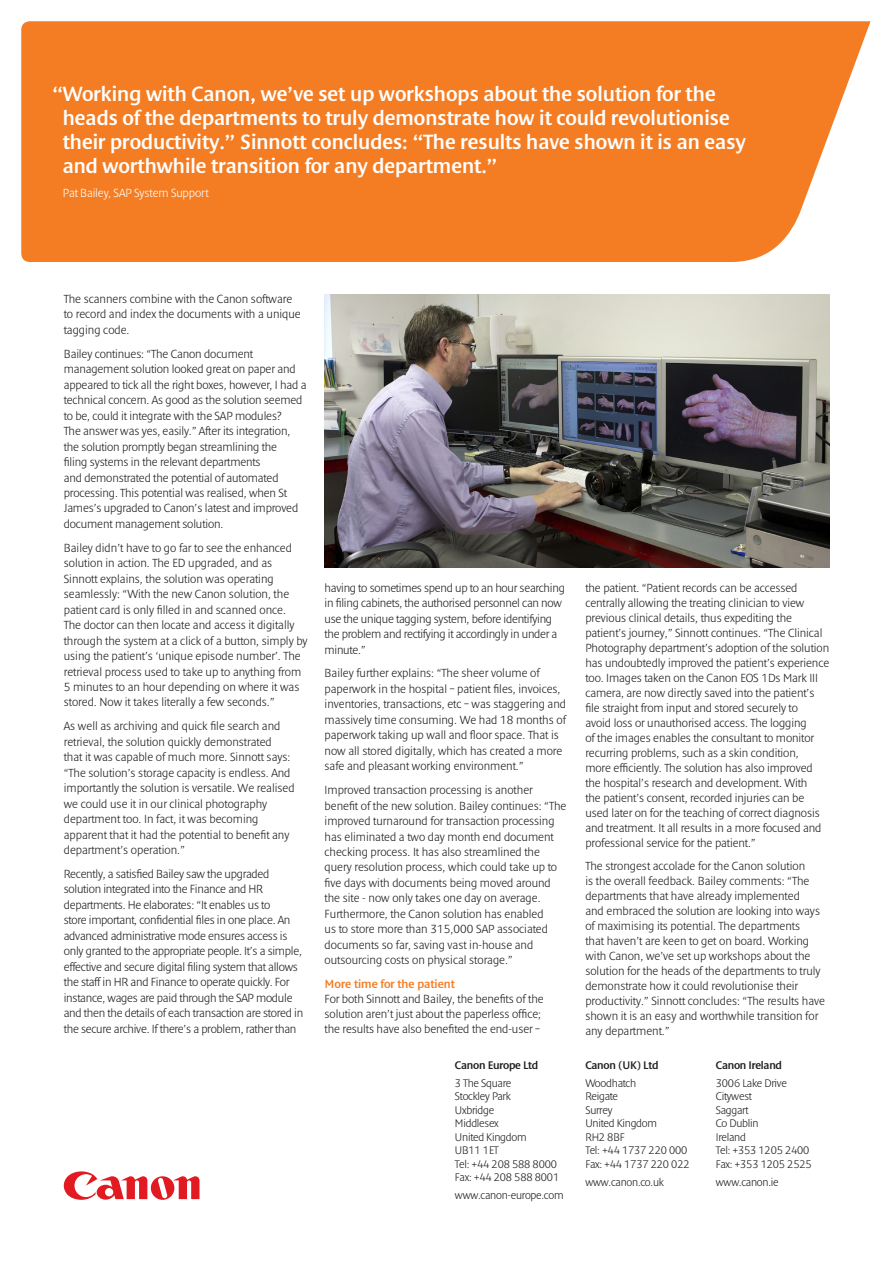
<style>
.page{position:relative;width:893px;height:1263px;background:#fff}
.page>*{position:absolute;margin:0;border:0;box-sizing:border-box;transform-origin:0 0}
.t1{font:600 21px/24px "Denda New";color:#fff}
.t2{font:300 12px/15.5px "Denda New";color:#231f20}
.t3{font:300 12px/15.5px "Denda New";letter-spacing:-.02em;color:#231f20}
.t4{font:300 12px "Denda New";letter-spacing:-.005em;color:#fff}
.t5{font:600 12px "Denda New";color:#f47d23}
.t6{font:300 11.25px/13.5px "Denda New";letter-spacing:-.02em;color:#231f20}
.t7{font:600 11.25px "Denda New";letter-spacing:-.02em;color:#231f20}
</style>
<div class="page">
<svg style="left:64px;top:1171px;width:135px;height:29px"></svg>
<div style="left:21px;top:21px;width:849px;height:241px;background:#f47d23"></div>
<img style="left:325px;top:295px;width:504px;height:272px">
<p class="t1" style="left:63px;top:82px;width:685px;text-indent:-11px">“Working with Canon, we’ve set up workshops about the solution for the heads of the departments to truly demonstrate how it could revolutionise their productivity.” Sinnott concludes: “The results have shown it is an easy and worthwhile transition for any department.”</p>
<p class="t4" style="left:63px;top:186px;width:147px">Pat Bailey, SAP System Support</p>
<p class="t2" style="left:64px;top:291px;width:239px">The scanners combine with the Canon software to record and index the documents with a unique tagging code.</p>
<p class="t2" style="left:64px;top:346px;width:244px">Bailey continues: “The Canon document management solution looked great on paper and appeared to tick all the right boxes, however, I had a technical concern. As good as the solution seemed to be, could it integrate with the SAP modules?<br>The answer was yes, easily.” After its integration, the solution promptly began streamlining the<br>filing systems in the relevant departments<br>and demonstrated the potential of automated processing. This potential was realised, when St James’s upgraded to Canon’s latest and improved document management solution.</p>
<p class="t2" style="left:64px;top:540px;width:245px">Bailey didn’t have to go far to see the enhanced solution in action. The ED upgraded, and as Sinnott explains, the solution was operating seamlessly: “With the new Canon solution, the patient card is only filled in and scanned once.<br>The doctor can then locate and access it digitally through the system at a click of a button, simply by using the patient’s ‘unique episode number’. The retrieval process used to take up to anything from 5 minutes to an hour depending on where it was stored. Now it takes literally a few seconds.”</p>
<p class="t2" style="left:64px;top:719px;width:232px">As well as archiving and quick file search and retrieval, the solution quickly demonstrated<br>that it was capable of much more. Sinnott says: “The solution’s storage capacity is endless. And importantly the solution is versatile. We realised we could use it in our clinical photography department too. In fact, it was becoming apparent that it had the potential to benefit any department’s operation.”</p>
<p class="t3" style="left:64px;top:866px;width:241px">Recently, a satisfied Bailey saw the upgraded solution integrated into the Finance and HR departments. He elaborates: “It enables us to<br>store important, confidential files in one place. An advanced administrative mode ensures access is only granted to the appropriate people. It’s a simple, effective and secure digital filing system that allows the staff in HR and Finance to operate quickly. For instance, wages are paid through the SAP module and then the details of each transaction are stored in the secure archive. If there’s a problem, rather than</p>
<p class="t3" style="left:325px;top:580px;width:242px">having to sometimes spend up to an hour searching in filing cabinets, the authorised personnel can now use the unique tagging system, before identifying the problem and rectifying it accordingly in under a minute.”</p>
<p class="t2" style="left:325px;top:666px;width:243px">Bailey further explains: “The sheer volume of paperwork in the hospital – patient files, invoices, inventories, transactions, etc – was staggering and massively time consuming. We had 18 months of paperwork taking up wall and floor space. That is now all stored digitally, which has created a more safe and pleasant working environment.”</p>
<p class="t2" style="left:325px;top:782px;width:243px">Improved transaction processing is another benefit of the new solution. Bailey continues: “The improved turnaround for transaction processing has eliminated a two day month end document checking process. It has also streamlined the query resolution process, which could take up to five days with documents being moved around the site - now only takes one day on average.<br>Furthermore, the Canon solution has enabled<br>us to store more than 315,000 SAP associated documents so far, saving vast in-house and outsourcing costs on physical storage.”</p>
<p class="t5" style="left:325px;top:977px;width:132px">More time for the patient</p>
<p class="t2" style="left:325px;top:991px;width:221px;line-height:15px">For both Sinnott and Bailey, the benefits of the solution aren’t just about the paperless office; the results have also benefited the end-user –</p>
<p class="t7" style="left:455px;top:1059px;width:85px">Canon Europe Ltd</p>
<p class="t6" style="left:455px;top:1076px;width:106px">3 The Square<br>Stockley Park<br>Uxbridge<br>Middlesex<br>United Kingdom<br>UB11 1ET<br>Tel: +44 208 588 8000<br>Fax: +44 208 588 8001</p>
<p class="t6" style="left:455px;top:1189px;width:110px">www.canon-europe.com</p>
<p class="t2" style="left:585px;top:580px;width:245px;line-height:15px">the patient. “Patient records can be accessed centrally allowing the treating clinician to view previous clinical details, thus expediting the patient’s journey,” Sinnott continues. “The Clinical Photography department’s adoption of the solution has undoubtedly improved the patient’s experience too. Images taken on the Canon EOS 1Ds Mark III camera, are now directly saved into the patient’s file straight from input and stored securely to<br>avoid loss or unauthorised access. The logging<br>of the images enables the consultant to monitor recurring problems, such as a skin condition,<br>more efficiently. The solution has also improved the hospital’s research and development. With<br>the patient’s consent, recorded injuries can be used later on for the teaching of correct diagnosis and treatment. It all results in a more focused and professional service for the patient.”</p>
<p class="t2" style="left:585px;top:859px;width:241px;line-height:15px">The strongest accolade for the Canon solution<br>is the overall feedback. Bailey comments: “The departments that have already implemented<br>and embraced the solution are looking into ways of maximising its potential. The departments<br>that haven’t are keen to get on board. Working with Canon, we’ve set up workshops about the solution for the heads of the departments to truly demonstrate how it could revolutionise their productivity.” Sinnott concludes: “The results have shown it is an easy and worthwhile transition for any department.”</p>
<p class="t7" style="left:585px;top:1059px;width:75px">Canon (UK) Ltd</p>
<p class="t6" style="left:585px;top:1076px;width:106px">Woodhatch<br>Reigate<br>Surrey<br>United Kingdom<br>RH2 8BF<br>Tel: +44 1737 220 000<br>Fax: +44 1737 220 022</p>
<p class="t6" style="left:585px;top:1175px;width:80px">www.canon.co.uk</p>
<p class="t7" style="left:716px;top:1059px;width:68px">Canon Ireland</p>
<p class="t6" style="left:716px;top:1076px;width:97px">3006 Lake Drive<br>Citywest<br>Saggart<br>Co Dublin<br>Ireland<br>Tel: +353 1205 2400<br>Fax: +353 1205 2525</p>
<p class="t6" style="left:716px;top:1175px;width:64px">www.canon.ie</p>
</div>
